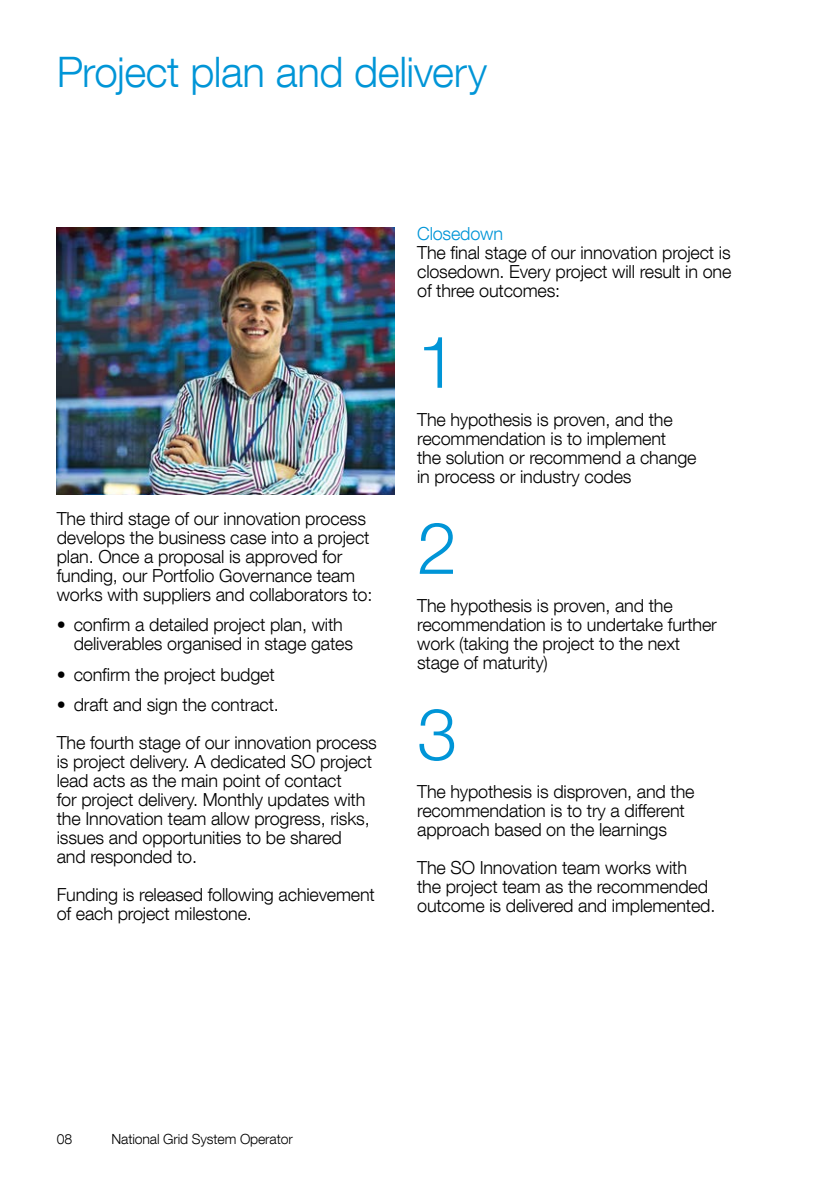
<style>
.page{position:relative;width:840px;height:1191px;background:#fff}
.page>*{position:absolute;margin:0;border:0;box-sizing:border-box;transform-origin:0 0}
.t1{font:300 72px "Helvetica Neue LT Com";color:#0095d7}
.t2{font:300 42px "Helvetica Neue LT Com";letter-spacing:-.01em;color:#0095d7}
.t3{font:300 18px/19px "Helvetica Neue LT Com";letter-spacing:-.01em;color:#000}
.t4{font:300 18px "Helvetica Neue LT Com";letter-spacing:-.01em;color:#0095d7}
.t5{font:300 14px "Helvetica Neue LT Com";letter-spacing:-.01em;color:#000}
</style>
<div class="page">
<img style="left:57px;top:228px;width:337px;height:267px">
<h2 class="t2" style="left:57px;top:46px;width:432px">Project plan and delivery</h2>
<p class="t3" style="left:57px;top:508px;width:317px">The third stage of our innovation process develops the business case into a project plan. Once a proposal is approved for funding, our Portfolio Governance team works with suppliers and collaborators to:</p>
<p class="t3" style="left:74px;top:615px;width:280px;text-indent:-17px">• confirm a detailed project plan, with deliverables organised in stage gates</p>
<p class="t3" style="left:57px;top:664px;width:219px">• confirm the project budget</p>
<p class="t3" style="left:57px;top:685px;width:321px;line-height:38px">• draft and sign the contract.<br>The fourth stage of our innovation process</p>
<p class="t3" style="left:57px;top:751px;width:316px">is project delivery. A dedicated SO project lead acts as the main point of contact<br>for project delivery. Monthly updates with the Innovation team allow progress, risks, issues and opportunities to be shared and responded to.</p>
<p class="t3" style="left:57px;top:884px;width:319px">Funding is released following achievement of each project milestone.</p>
<p class="t4" style="left:417px;top:222px;width:87px">Closedown</p>
<p class="t3" style="left:417px;top:242px;width:315px;text-align:justify">The final stage of our innovation project is closedown. Every project will result in one of three outcomes:</p>
<h1 class="t1" style="left:417px;top:318px;width:42px">1</h1>
<p class="t3" style="left:417px;top:409px;width:281px">The hypothesis is proven, and the recommendation is to implement<br>the solution or recommend a change in process or industry codes</p>
<h1 class="t1" style="left:417px;top:504px;width:42px">2</h1>
<p class="t3" style="left:417px;top:595px;width:301px">The hypothesis is proven, and the recommendation is to undertake further work (taking the project to the next stage of maturity)</p>
<h1 class="t1" style="left:417px;top:690px;width:42px">3</h1>
<p class="t3" style="left:417px;top:781px;width:279px">The hypothesis is disproven, and the recommendation is to try a different approach based on the learnings</p>
<p class="t3" style="left:417px;top:857px;width:299px">The SO Innovation team works with the project team as the recommended outcome is delivered and implemented.</p>
<p class="t5" style="left:57px;top:1130px;width:17px">08</p>
<p class="t5" style="left:111px;top:1130px;width:182px">National Grid System Operator</p>
</div>
